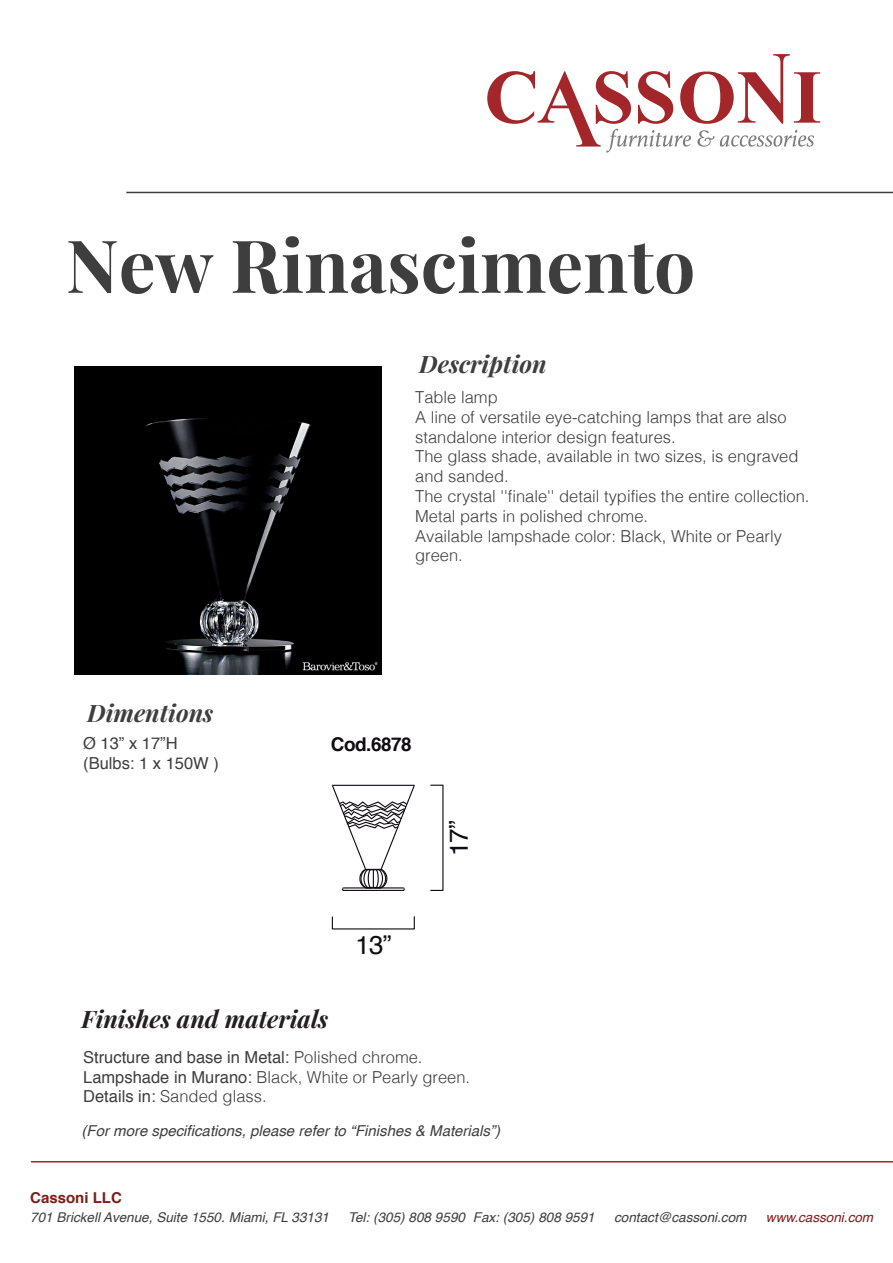
<style>
.page{position:relative;width:893px;height:1263px;background:#fff}
.page>*{position:absolute;margin:0;border:0;box-sizing:border-box;transform-origin:0 0}
.t1{font:700 73.2px "Playfair Display";color:#3e3e3f}
.t2{font:25.8px "Helvetica";color:#0f0b11}
.t3{font:italic 700 24px "Playfair Display";color:#3e3e3f}
.t4{font:italic 700 24px "Playfair Display";color:#231f20}
.t5{font:700 18.9px "Helvetica";letter-spacing:-.025em;color:#0f0b11}
.t6{font:300 16.5px/19.8px "Helvetica";color:#3e3e3f}
.t7{font:16.5px/19.8px "Helvetica";color:#3e3e3f}
.t8{font:italic 15px "Helvetica";color:#3e3e3f}
.t9{font:700 15px "Helvetica";color:#801d1a}
.t10{font:italic 13.5px "Helvetica";color:#3e3e3f}
.t11{font:italic 13.5px "Helvetica";color:#801d1a}
.s1{font-weight:300}
</style>
<div class="page">
<hr style="left:31px;top:1161px;width:862px;height:1px;background:#a3272a">
<hr style="left:126px;top:192px;width:767px;height:1px;background:#3e3e3f">
<svg style="left:487px;top:54px;width:333px;height:99px"></svg>
<svg style="left:331px;top:784px;width:84px;height:107px"></svg>
<img style="left:74px;top:367px;width:308px;height:307px">
<h1 class="t1" style="left:66px;top:219px;width:631px">New Rinascimento</h1>
<h3 class="t3" style="left:419px;top:348px;width:129px">Description</h3>
<h3 class="t3" style="left:87px;top:696px;width:128px">Dimentions</h3>
<p class="t7" style="left:83px;top:734px;width:137px">Ø 13” x 17”H (Bulbs: 1 x 150W )</p>
<p class="t6" style="left:415px;top:386px;width:396px">Table lamp<br>A line of versatile eye-catching lamps that are also standalone interior design features.<br>The glass shade, available in two sizes, is engraved and sanded.<br>The crystal ''finale'' detail typifies the entire collection.<br>Metal parts in polished chrome.<br>Available lampshade color: Black, White or Pearly green.</p>
<p class="t5" style="left:331px;top:729px;width:82px">Cod.6878</p>
<h2 class="t2" style="left:356px;top:925px;width:37px">13”</h2>
<h2 class="t2" style="left:439px;top:856px;width:37px;rotate:-90deg">17”</h2>
<h3 class="t4" style="left:82px;top:1003px;width:248px">Finishes and materials</h3>
<p class="t7" style="left:83px;top:1047px;width:388px">Structure and base in Metal: <span class="s1">Polished chrome.<br></span>Lampshade in Murano: <span class="s1">Black, White or Pearly green.<br></span>Details in: <span class="s1">Sanded glass.</span></p>
<p class="t8" style="left:82px;top:1118px;width:420px">(For more specifications, please refer to “Finishes &amp; Materials”)</p>
<p class="t9" style="left:30px;top:1185px;width:93px">Cassoni LLC</p>
<p class="t10" style="left:30px;top:1207px;width:300px">701 Brickell Avenue, Suite 1550. Miami, FL 33131</p>
<p class="t10" style="left:348px;top:1207px;width:248px">Tel: (305) 808 9590 Fax: (305) 808 9591</p>
<p class="t10" style="left:614px;top:1207px;width:134px">contact@cassoni.com</p>
<p class="t11" style="left:766px;top:1207px;width:109px">www.cassoni.com</p>
</div>
